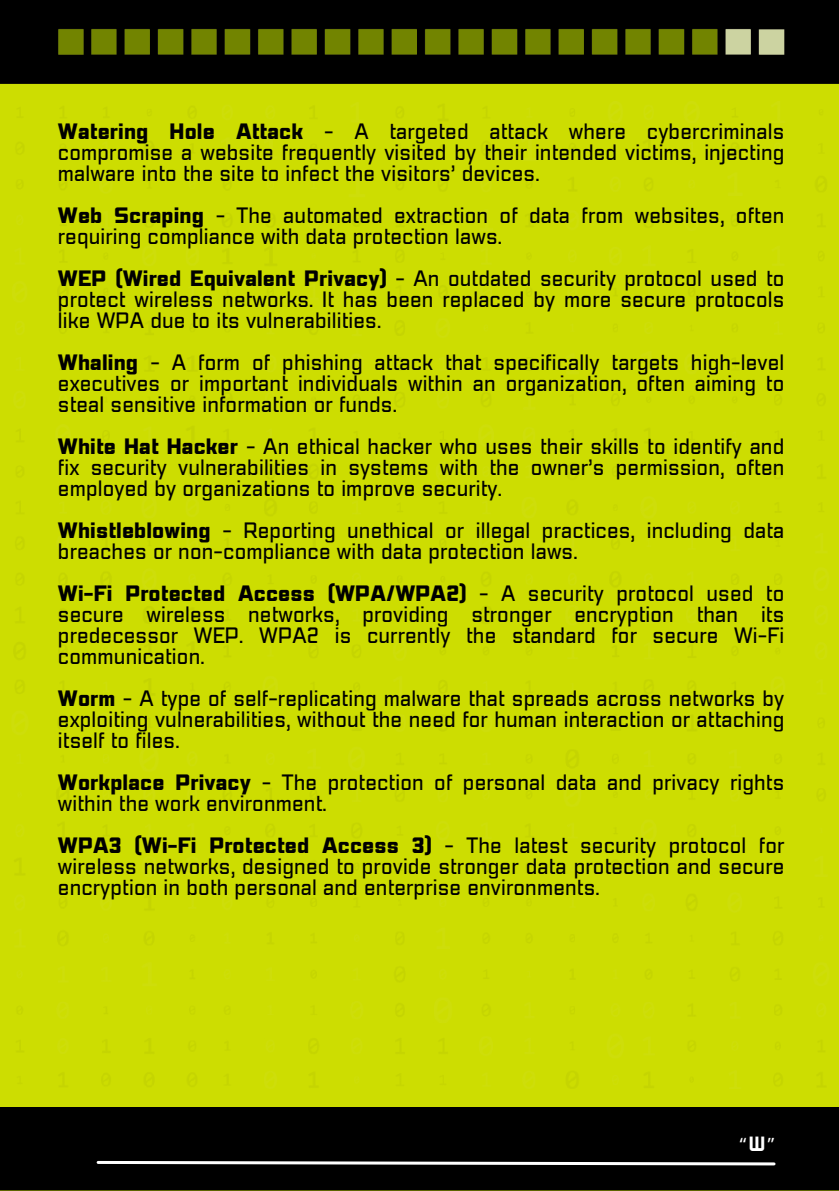
<style>
.page{position:relative;width:839px;height:1191px;background:#fff}
.page>*{position:absolute;margin:0;border:0;box-sizing:border-box;transform-origin:0 0}
.t1{font:20px/21px "Pattanakarn Regular Wd 3";letter-spacing:.01em;color:#000;text-align:justify}
.t2{font:20px "Pattanakarn Bold Wd 3";letter-spacing:.01em;color:#000}
.t3{font:18px "Noto Sans Gurmukhi";color:#fff}
.s1{font-family:"Pattanakarn Bold Wd 3"}
.s2{font-family:"Pattanakarn Regular Wd 3"}
.s3{font-family:"HK Modular";font-weight:700}
</style>
<div class="page">
<div style="left:0;top:0;width:838px;height:1191px;background:#cddd01"></div>
<div style="left:0;top:1107px;width:838px;height:84px;background:#000"></div>
<svg style="left:95px;top:1159px;width:682px;height:8px;background:#5f5f5f"></svg>
<div style="left:0;top:0;width:838px;height:84px;background:#000"></div>
<svg style="left:58px;top:29px;width:25px;height:25px"></svg>
<svg style="left:91px;top:29px;width:25px;height:25px"></svg>
<svg style="left:124px;top:29px;width:26px;height:25px"></svg>
<svg style="left:158px;top:29px;width:25px;height:25px"></svg>
<svg style="left:191px;top:29px;width:26px;height:25px"></svg>
<svg style="left:224px;top:29px;width:26px;height:25px"></svg>
<svg style="left:258px;top:29px;width:25px;height:25px"></svg>
<svg style="left:291px;top:29px;width:26px;height:25px"></svg>
<svg style="left:324px;top:29px;width:26px;height:25px"></svg>
<svg style="left:358px;top:29px;width:25px;height:25px"></svg>
<svg style="left:391px;top:29px;width:26px;height:25px"></svg>
<svg style="left:425px;top:29px;width:25px;height:25px"></svg>
<svg style="left:458px;top:29px;width:25px;height:25px"></svg>
<svg style="left:491px;top:29px;width:26px;height:25px"></svg>
<svg style="left:525px;top:29px;width:25px;height:25px"></svg>
<svg style="left:558px;top:29px;width:26px;height:25px"></svg>
<svg style="left:591px;top:29px;width:26px;height:25px"></svg>
<svg style="left:625px;top:29px;width:25px;height:25px"></svg>
<svg style="left:658px;top:29px;width:26px;height:25px"></svg>
<svg style="left:692px;top:29px;width:25px;height:25px"></svg>
<svg style="left:725px;top:29px;width:25px;height:25px"></svg>
<svg style="left:758px;top:29px;width:26px;height:26px"></svg>
<p class="t1" style="left:58px;top:122px;width:728px"><span class="s1">Watering Hole Attack</span> - A targeted attack where cybercriminals compromise a website frequently visited by their intended victims, injecting malware into the site to infect the visitors’ devices.</p>
<p class="t1" style="left:58px;top:206px;width:728px"><span class="s1">Web Scraping</span> - The automated extraction of data from websites, often requiring compliance with data protection laws.</p>
<p class="t1" style="left:58px;top:269px;width:728px"><span class="s1">WEP (Wired Equivalent Privacy)</span> - An outdated security protocol used to protect wireless networks. It has been replaced by more secure protocols like WPA due to its vulnerabilities.</p>
<p class="t1" style="left:58px;top:353px;width:728px"><span class="s1">Whaling</span> - A form of phishing attack that specifically targets high-level executives or important individuals within an organization, often aiming to steal sensitive information or funds.</p>
<p class="t1" style="left:58px;top:437px;width:728px"><span class="s1">White Hat Hacker</span> - An ethical hacker who uses their skills to identify and fix security vulnerabilities in systems with the owner’s permission, often employed by organizations to improve security.</p>
<p class="t1" style="left:58px;top:521px;width:728px"><span class="s1">Whistleblowing</span> - Reporting unethical or illegal practices, including data breaches or non-compliance with data protection laws.</p>
<p class="t2" style="left:58px;top:582px;width:728px">Wi-Fi Protected Access (WPA/WPA2) <span class="s2">- A security protocol used to</span></p>
<p class="t1" style="left:58px;top:605px;width:728px">secure wireless networks, providing stronger encryption than its predecessor WEP. WPA2 is currently the standard for secure Wi-Fi communication.</p>
<p class="t1" style="left:58px;top:689px;width:728px"><span class="s1">Worm</span> - A type of self-replicating malware that spreads across networks by exploiting vulnerabilities, without the need for human interaction or attaching itself to files.</p>
<p class="t1" style="left:58px;top:773px;width:728px"><span class="s1">Workplace Privacy</span> - The protection of personal data and privacy rights within the work environment.</p>
<p class="t1" style="left:58px;top:836px;width:728px"><span class="s1">WPA3 (Wi-Fi Protected Access 3)</span> - The latest security protocol for wireless networks, designed to provide stronger data protection and secure encryption in both personal and enterprise environments.</p>
<p class="t3" style="left:738px;top:1135px;width:39px">“<span class="s3">W</span>”</p>
</div>
